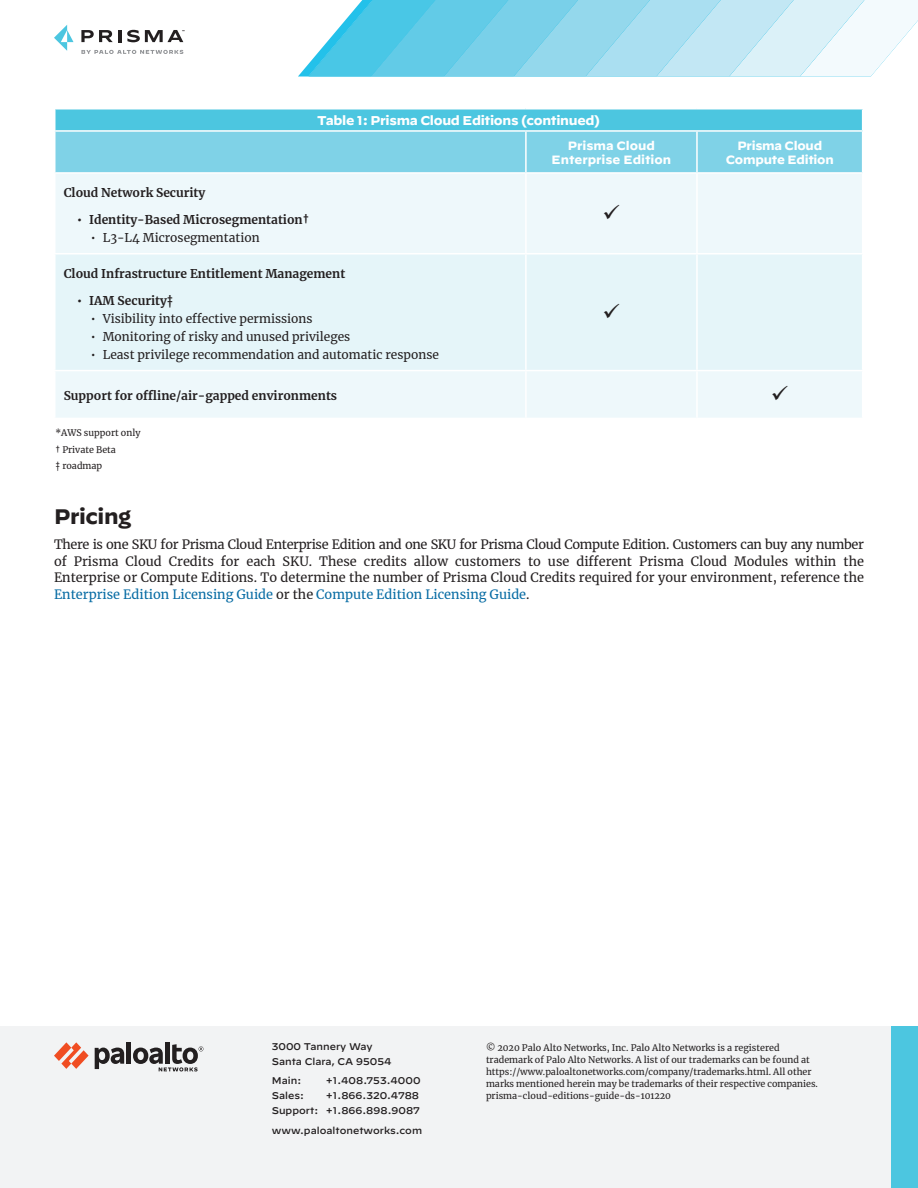
<style>
.page{position:relative;width:918px;height:1188px;background:#fff}
.page>*{position:absolute;margin:0;border:0;box-sizing:border-box;transform-origin:0 0}
.t1{font:700 21px "Decimal";letter-spacing:-.02em;color:#231f20}
.body-text{font:12.75px/16.5px "Merriweather";color:#231f20;text-align:justify}
.table-title{font:700 12.75px "Decimal";letter-spacing:-.025em;color:#fff}
.table_body-bullets{font:700 12px "Merriweather";color:#231f20}
.t2{font:12px "Merriweather";color:#231f20}
.table-column-header{font:700 12px/14.4px "Decimal";color:#fff;text-align:center}
.table-column-header-2{font:700 12px/14.4px "Decimal";letter-spacing:-.02em;color:#fff;text-align:center}
.t3{font:500 9.75px/15px "Decimal";color:#231f20}
.footnote{font:9px/12px "Merriweather";color:#231f20}
.s1{color:#086ca4}
</style>
<div class="page">
<svg style="left:298px;top:0;width:620px;height:76px"></svg>
<div style="left:0;top:1026px;width:918px;height:162px;background:#f2f3f4"></div>
<svg style="left:54px;top:1042px;width:35px;height:27px"></svg>
<hr style="left:127px;top:1042px;width:4px;height:22px;background:#231f20">
<svg style="left:95px;top:1048px;width:29px;height:21px"></svg>
<div style="left:165px;top:1042px;width:5px;height:22px;background:#231f20"></div>
<svg style="left:133px;top:1044px;width:70px;height:27px"></svg>
<div style="left:891px;top:1026px;width:27px;height:162px;background:#4cc6e0"></div>
<svg style="left:81px;top:30px;width:40px;height:12px"></svg>
<svg style="left:54px;top:25px;width:20px;height:26px"></svg>
<svg style="left:127px;top:30px;width:57px;height:12px"></svg>
<svg style="left:81px;top:50px;width:102px;height:4px"></svg>
<div style="left:56px;top:174px;width:806px;height:244px;background:#eef8fb"></div>
<div style="left:56px;top:255px;width:806px;height:115px;background:#e5f5f9"></div>
<svg style="left:55px;top:109px;width:808px;height:63px;background:#6ecee4"></svg>
<hr style="left:54px;top:130px;width:472px;height:2px;background:#fff">
<hr style="left:54px;top:132px;width:2px;height:40px;background:#fff">
<hr style="left:526px;top:130px;width:171px;height:2px;background:#fff">
<hr style="left:525px;top:132px;width:2px;height:40px;background:#fff">
<hr style="left:697px;top:130px;width:166px;height:2px;background:#fff">
<hr style="left:696px;top:132px;width:2px;height:40px;background:#fff">
<hr style="left:862px;top:132px;width:1px;height:40px;background:#fff">
<hr style="left:525px;top:174px;width:2px;height:79px;background:#fff">
<hr style="left:696px;top:174px;width:2px;height:79px;background:#fff">
<hr style="left:54px;top:253px;width:472px;height:2px;background:#fff">
<hr style="left:526px;top:253px;width:171px;height:2px;background:#fff">
<hr style="left:697px;top:253px;width:166px;height:2px;background:#fff">
<hr style="left:525px;top:255px;width:2px;height:115px;background:#fff">
<hr style="left:696px;top:255px;width:2px;height:115px;background:#fff">
<hr style="left:54px;top:370px;width:472px;height:1px;background:#fff">
<hr style="left:526px;top:370px;width:171px;height:1px;background:#fff">
<hr style="left:697px;top:370px;width:166px;height:1px;background:#fff">
<hr style="left:525px;top:371px;width:2px;height:47px;background:#fff">
<hr style="left:696px;top:371px;width:2px;height:47px;background:#fff">
<svg style="left:604px;top:205px;width:15px;height:14px"></svg>
<svg style="left:604px;top:303px;width:15px;height:15px"></svg>
<svg style="left:773px;top:386px;width:15px;height:14px"></svg>
<p class="table-title" style="left:317px;top:113px;width:284px">Table 1: Prisma Cloud Editions (continued)</p>
<p class="table-column-header" style="left:552px;top:138px;width:121px">Prisma Cloud<br>Enterprise Edition</p>
<p class="table-column-header-2" style="left:726px;top:138px;width:109px">Prisma Cloud<br>Compute Edition</p>
<p class="table_body-bullets" style="left:64px;top:184px;width:143px">Cloud Network Security</p>
<p class="table_body-bullets" style="left:77px;top:211px;width:233px">• Identity-Based Microsegmentation†</p>
<p class="t2" style="left:91px;top:229px;width:170px">• L3-L4 Microsegmentation</p>
<p class="table_body-bullets" style="left:64px;top:265px;width:283px">Cloud Infrastructure Entitlement Management</p>
<p class="table_body-bullets" style="left:77px;top:292px;width:98px">• IAM Security‡</p>
<p class="t2" style="left:91px;top:310px;width:223px">• Visibility into effective permissions</p>
<p class="t2" style="left:91px;top:328px;width:261px">• Monitoring of risky and unused privileges</p>
<p class="t2" style="left:91px;top:346px;width:350px">• Least privilege recommendation and automatic response</p>
<p class="table_body-bullets" style="left:64px;top:388px;width:275px">Support for offline/air-gapped environments</p>
<p class="footnote" style="left:56px;top:427px;width:87px">*AWS support only</p>
<p class="footnote" style="left:56px;top:443px;width:62px">† Private Beta</p>
<p class="footnote" style="left:56px;top:460px;width:48px">‡ roadmap</p>
<p class="t1" style="left:54px;top:504px;width:79px">Pricing</p>
<p class="body-text" style="left:54px;top:536px;width:812px">There is one SKU for Prisma Cloud Enterprise Edition and one SKU for Prisma Cloud Compute Edition. Customers can buy any number of Prisma Cloud Credits for each SKU. These credits allow customers to use different Prisma Cloud Modules within the Enterprise or Compute Editions. To determine the number of Prisma Cloud Credits required for your environment, reference the <span class="s1">Enterprise Edition Licensing Guide</span> or the <span class="s1">Compute Edition Licensing Guide</span>.</p>
<p class="t3" style="left:272px;top:1038px;width:121px">3000 Tannery Way<br>Santa Clara, CA 95054</p>
<p class="t3" style="left:272px;top:1072px;width:31px">Main:</p>
<p class="t3" style="left:326px;top:1072px;width:96px">+1.408.753.4000</p>
<p class="t3" style="left:272px;top:1087px;width:34px">Sales:</p>
<p class="t3" style="left:272px;top:1087px;width:150px;text-align:right">+1.866.320.4788<br>Support: +1.866.898.9087</p>
<p class="t3" style="left:272px;top:1122px;width:152px">www.paloaltonetworks.com</p>
<p class="footnote" style="left:486px;top:1042px;width:334px">© 2020 Palo Alto Networks, Inc. Palo Alto Networks is a registered trademark of Palo Alto Networks. A list of our trademarks can be found at https://www.paloaltonetworks.com/company/trademarks.html. All other marks mentioned herein may be trademarks of their respective companies. prisma-cloud-editions-guide-ds-101220</p>
</div>
